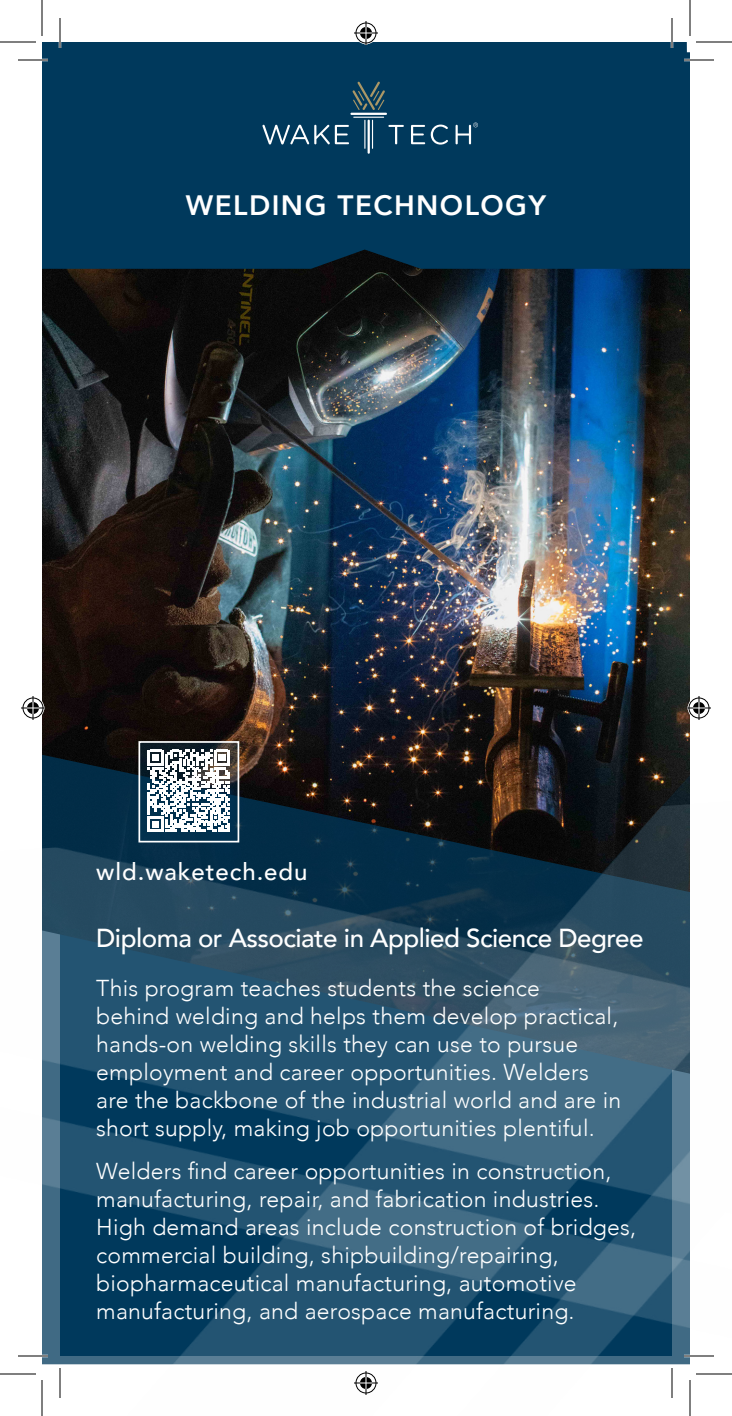
<style>
.page{position:relative;width:732px;height:1416px;background:#fff}
.page>*{position:absolute;margin:0;border:0;box-sizing:border-box;transform-origin:0 0}
.t1{font:800 28px "Avenir";letter-spacing:.05em;color:#fff}
.t2{font:500 26px "Avenir";letter-spacing:-.02em;color:#fff}
.t3{font:500 24px "Avenir";letter-spacing:.04em;color:#fff}
.t4{font:300 23px/28px "Avenir";letter-spacing:.01em;color:#fff}
</style>
<div class="page">
<img style="left:42px;top:269px;width:648px;height:482px">
<div style="left:42px;top:42px;width:648px;height:227px;background:#00395c"></div>
<svg style="left:262px;top:125px;width:87px;height:19px"></svg>
<svg style="left:388px;top:125px;width:16px;height:19px"></svg>
<svg style="left:411px;top:125px;width:14px;height:19px"></svg>
<svg style="left:431px;top:125px;width:17px;height:20px"></svg>
<svg style="left:352px;top:82px;width:33px;height:28px"></svg>
<hr style="left:350px;top:113px;width:37px;height:2px;background:#fff">
<hr style="left:353px;top:117px;width:31px;height:1px;background:#fff">
<hr style="left:368px;top:120px;width:2px;height:34px;background:#fff">
<svg style="left:372px;top:120px;width:1px;height:29px"></svg>
<svg style="left:364px;top:120px;width:1px;height:29px"></svg>
<svg style="left:456px;top:123px;width:22px;height:21px"></svg>
<img style="left:42px;top:751px;width:648px;height:22px">
<img style="left:42px;top:773px;width:648px;height:592px">
<svg style="left:601px;top:771px;width:89px;height:121px"></svg>
<svg style="left:141px;top:744px;width:95px;height:95px;fill:#03314e"></svg>
<svg style="left:148px;top:750px;width:82px;height:82px"></svg>
<div style="left:138px;top:741px;width:101px;height:101px;border:2px solid #fff"></div>
<hr style="left:18px;top:59px;width:30px;height:2px;background:#fff">
<hr style="left:684px;top:59px;width:30px;height:2px;background:#fff">
<hr style="left:18px;top:1355px;width:30px;height:2px;background:#fff">
<hr style="left:684px;top:1355px;width:30px;height:2px;background:#fff">
<hr style="left:59px;top:18px;width:2px;height:30px;background:#fff">
<hr style="left:671px;top:18px;width:2px;height:30px;background:#fff">
<hr style="left:18px;top:60px;width:30px;height:1px;background:#000">
<hr style="left:684px;top:60px;width:30px;height:1px;background:#000">
<hr style="left:18px;top:1356px;width:30px;height:1px;background:#000">
<hr style="left:684px;top:1356px;width:30px;height:1px;background:#000">
<hr style="left:60px;top:18px;width:1px;height:30px;background:#000">
<hr style="left:60px;top:1368px;width:1px;height:30px;background:#000">
<hr style="left:672px;top:18px;width:1px;height:30px;background:#000">
<hr style="left:672px;top:1368px;width:1px;height:30px;background:#000">
<hr style="left:0;top:42px;width:36px;height:1px;background:#000">
<hr style="left:696px;top:42px;width:36px;height:1px;background:#000">
<hr style="left:0;top:1374px;width:36px;height:1px;background:#000">
<hr style="left:696px;top:1374px;width:36px;height:1px;background:#000">
<hr style="left:42px;top:0;width:1px;height:36px;background:#000">
<hr style="left:42px;top:1380px;width:1px;height:36px;background:#000">
<hr style="left:690px;top:0;width:1px;height:36px;background:#000">
<hr style="left:690px;top:1380px;width:1px;height:36px;background:#000">
<svg style="left:354px;top:21px;width:24px;height:24px"></svg>
<svg style="left:354px;top:1371px;width:24px;height:24px"></svg>
<svg style="left:21px;top:696px;width:24px;height:24px"></svg>
<svg style="left:687px;top:696px;width:24px;height:24px"></svg>
<h1 class="t1" style="left:186px;top:183px;width:362px">WELDING TECHNOLOGY</h1>
<p class="t3" style="left:96px;top:851px;width:213px">wld.waketech.edu</p>
<h2 class="t2" style="left:96px;top:915px;width:549px">Diploma or Associate in Applied Science Degree</h2>
<p class="t4" style="left:96px;top:974px;width:527px">This program teaches students the science<br>behind welding and helps them develop practical, hands-on welding skills they can use to pursue employment and career opportunities. Welders are the backbone of the industrial world and are in short supply, making job opportunities plentiful.</p>
<p class="t4" style="left:96px;top:1158px;width:542px">Welders find career opportunities in construction, manufacturing, repair, and fabrication industries.<br>High demand areas include construction of bridges, commercial building, shipbuilding/repairing, biopharmaceutical manufacturing, automotive manufacturing, and aerospace manufacturing.</p>
</div>
